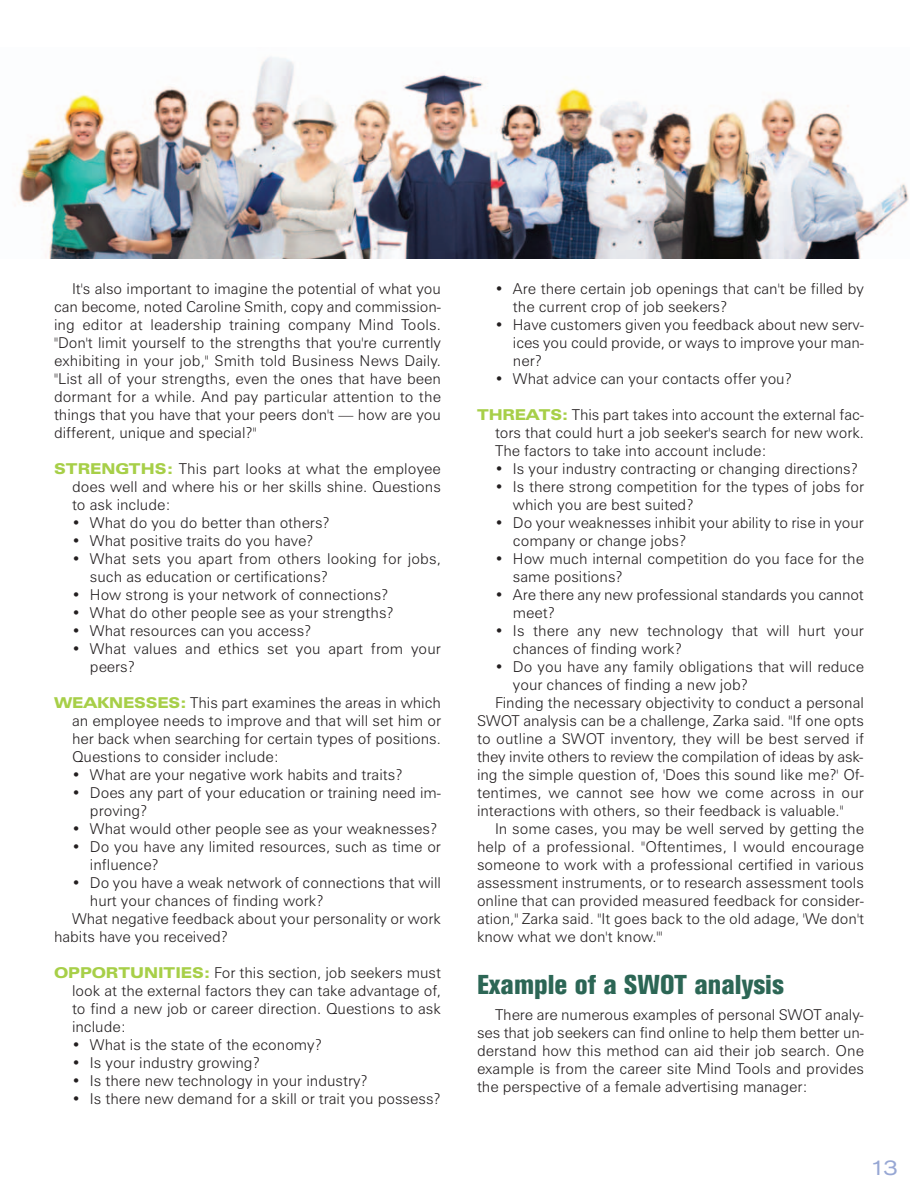
<style>
.page{position:relative;width:918px;height:1188px;background:#fff}
.page>*{position:absolute;margin:0;border:0;box-sizing:border-box;transform-origin:0 0}
.t1{font:800 condensed 27px "Akzidenz Grotesk BE";color:#2c6655}
.t2{font:expanded 21px "Akzidenz Grotesk BE";color:#97a7d4}
.t3{font:300 15px/18px "Zurich BT";color:#231f20}
.s1{font-weight:900;font-stretch:expanded;color:#a7cf48}
</style>
<div class="page">
<img style="left:18px;top:57px;width:891px;height:202px">
<p class="t3" style="left:54px;top:281px;width:389px;text-align:justify;text-indent:18px">It's also important to imagine the potential of what you can become, noted Caroline Smith, copy and commission&shy;ing editor at leadership training company Mind Tools. "Don't limit yourself to the strengths that you're currently exhibiting in your job," Smith told Business News Daily. "List all of your strengths, even the ones that have been dormant for a while. And pay particular attention to the things that you have that your peers don't — how are you different, unique and special?"</p>
<p class="t3" style="left:72px;top:461px;width:370px;text-align:justify;text-indent:-18px"><span class="s1">STRENGTHS:</span> This part looks at what the employee does well and where his or her skills shine. Questions to ask include:</p>
<p class="t3" style="left:72px;top:515px;width:259px">• What do you do better than others?</p>
<p class="t3" style="left:72px;top:533px;width:243px">• What positive traits do you have?</p>
<p class="t3" style="left:90px;top:551px;width:353px;text-indent:-18px">• What sets you apart from others looking for jobs, such as education or certifications?</p>
<p class="t3" style="left:72px;top:587px;width:318px">• How strong is your network of connections?</p>
<p class="t3" style="left:72px;top:605px;width:323px">• What do other people see as your strengths?</p>
<p class="t3" style="left:72px;top:623px;width:241px">• What resources can you access?</p>
<p class="t3" style="left:90px;top:641px;width:353px;text-indent:-18px">• What values and ethics set you apart from your peers?</p>
<p class="t3" style="left:72px;top:695px;width:371px;text-align:justify;text-indent:-18px"><span class="s1">WEAKNESSES:</span> This part examines the areas in which an employee needs to improve and that will set him or her back when searching for certain types of positions.<br>Questions to consider include:</p>
<p class="t3" style="left:72px;top:767px;width:332px">• What are your negative work habits and traits?</p>
<p class="t3" style="left:90px;top:785px;width:353px;text-indent:-18px">• Does any part of your education or training need im&shy;proving?</p>
<p class="t3" style="left:72px;top:821px;width:367px">• What would other people see as your weaknesses?</p>
<p class="t3" style="left:90px;top:839px;width:353px;text-indent:-18px">• Do you have any limited resources, such as time or influence?</p>
<p class="t3" style="left:72px;top:875px;width:371px">• Do you have a weak network of connections that will</p>
<p class="t3" style="left:90px;top:893px;width:235px">hurt your chances of finding work?</p>
<p class="t3" style="left:72px;top:911px;width:370px">What negative feedback about your personality or work</p>
<p class="t3" style="left:54px;top:929px;width:176px">habits have you received?</p>
<p class="t3" style="left:72px;top:965px;width:370px;text-align:justify;text-indent:-18px"><span class="s1">OPPORTUNITIES:</span> For this section, job seekers must look at the external factors they can take advantage of, to find a new job or career direction. Questions to ask include:</p>
<p class="t3" style="left:72px;top:1037px;width:252px">• What is the state of the economy?</p>
<p class="t3" style="left:72px;top:1055px;width:190px">• Is your industry growing?</p>
<p class="t3" style="left:72px;top:1073px;width:297px">• Is there new technology in your industry?</p>
<p class="t3" style="left:72px;top:1091px;width:370px">• Is there new demand for a skill or trait you possess?</p>
<p class="t3" style="left:513px;top:281px;width:353px;text-indent:-18px">• Are there certain job openings that can't be filled by the current crop of job seekers?</p>
<p class="t3" style="left:513px;top:317px;width:353px;text-align:justify;text-indent:-18px">• Have customers given you feedback about new serv&shy;ices you could provide, or ways to improve your man&shy;ner?</p>
<p class="t3" style="left:495px;top:371px;width:299px">• What advice can your contacts offer you?</p>
<p class="t3" style="left:495px;top:407px;width:370px;text-align:justify;text-indent:-18px"><span class="s1">THREATS:</span> This part takes into account the external fac&shy;tors that could hurt a job seeker's search for new work.<br>The factors to take into account include:</p>
<p class="t3" style="left:495px;top:461px;width:365px">• Is your industry contracting or changing directions?</p>
<p class="t3" style="left:513px;top:479px;width:353px;text-indent:-18px">• Is there strong competition for the types of jobs for which you are best suited?</p>
<p class="t3" style="left:513px;top:515px;width:352px;text-indent:-18px">• Do your weaknesses inhibit your ability to rise in your company or change jobs?</p>
<p class="t3" style="left:513px;top:551px;width:353px;text-indent:-18px">• How much internal competition do you face for the same positions?</p>
<p class="t3" style="left:513px;top:587px;width:353px;text-indent:-18px">• Are there any new professional standards you cannot meet?</p>
<p class="t3" style="left:513px;top:623px;width:353px;text-indent:-18px">• Is there any new technology that will hurt your chances of finding work?</p>
<p class="t3" style="left:495px;top:659px;width:371px">• Do you have any family obligations that will reduce</p>
<p class="t3" style="left:513px;top:677px;width:237px">your chances of finding a new job?</p>
<p class="t3" style="left:495px;top:695px;width:370px">Finding the necessary objectivity to conduct a personal</p>
<p class="t3" style="left:477px;top:713px;width:388px">SWOT analysis can be a challenge, Zarka said. "If one opts</p>
<p class="t3" style="left:477px;top:731px;width:389px">to outline a SWOT inventory, they will be best served if</p>
<p class="t3" style="left:477px;top:749px;width:388px">they invite others to review the compilation of ideas by ask-</p>
<p class="t3" style="left:477px;top:767px;width:389px">ing the simple question of, 'Does this sound like me?' Of-</p>
<p class="t3" style="left:477px;top:785px;width:389px">tentimes, we cannot see how we come across in our</p>
<p class="t3" style="left:477px;top:803px;width:368px">interactions with others, so their feedback is valuable."</p>
<p class="t3" style="left:495px;top:821px;width:370px">In some cases, you may be well served by getting the</p>
<p class="t3" style="left:477px;top:839px;width:388px">help of a professional. "Oftentimes, I would encourage</p>
<p class="t3" style="left:477px;top:857px;width:389px">someone to work with a professional certified in various</p>
<p class="t3" style="left:477px;top:875px;width:389px">assessment instruments, or to research assessment tools</p>
<p class="t3" style="left:477px;top:893px;width:389px">online that can provided measured feedback for consider-</p>
<p class="t3" style="left:477px;top:911px;width:389px">ation," Zarka said. "It goes back to the old adage, 'We don't</p>
<p class="t3" style="left:477px;top:929px;width:187px">know what we don't know.'"</p>
<h1 class="t1" style="left:477px;top:975px;width:308px">Example of a SWOT analysis</h1>
<p class="t3" style="left:477px;top:1007px;width:389px;text-align:justify;text-indent:18px">There are numerous examples of personal SWOT analy&shy;ses that job seekers can find online to help them better un&shy;derstand how this method can aid their job search. One example is from the career site Mind Tools and provides the perspective of a female advertising manager:</p>
<h2 class="t2" style="left:870px;top:1160px;width:29px">13</h2>
</div>
